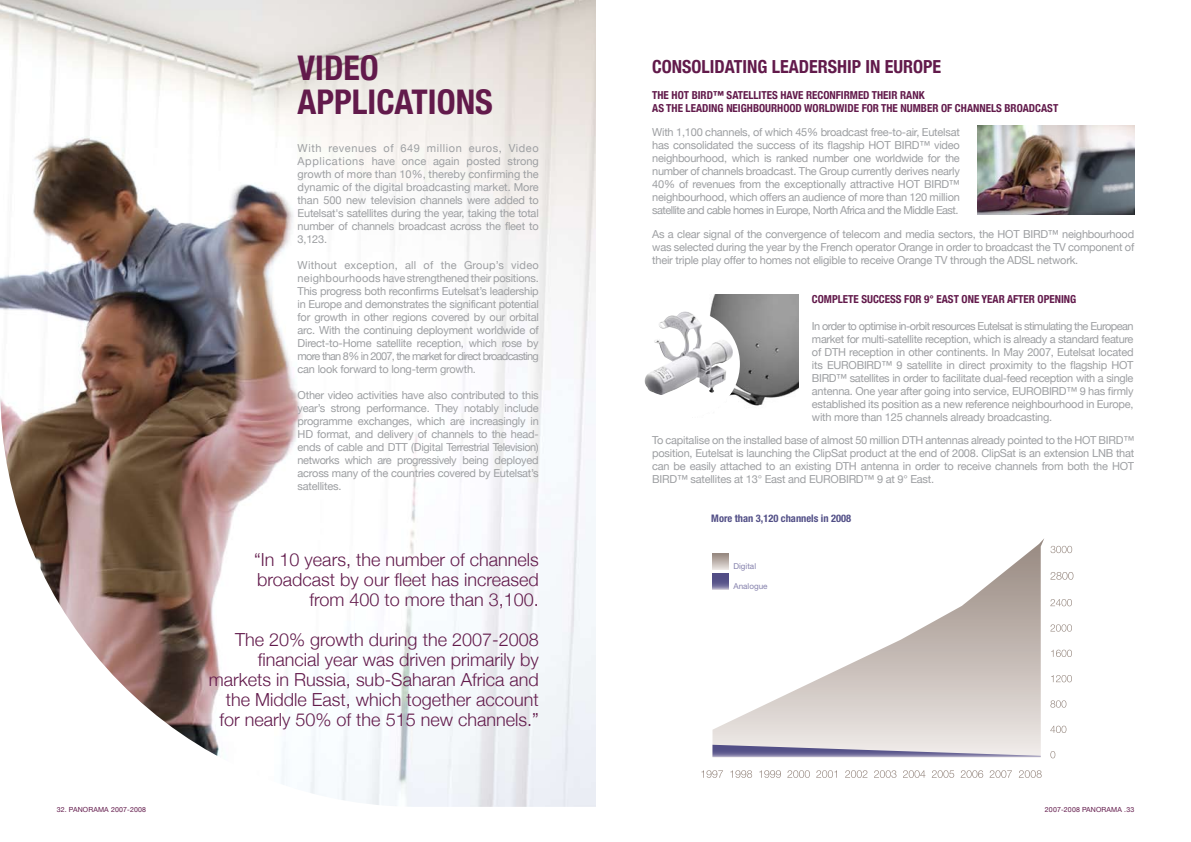
<style>
.page{position:relative;width:1191px;height:842px;background:#fff}
.page>*{position:absolute;margin:0;border:0;box-sizing:border-box;transform-origin:0 0}
.t1{font:700 condensed 34px/34px "Helvetica Neue";color:#621a4b}
.t2{font:300 18px/20px "Helvetica Neue";color:#621a4b;text-align:right}
.t3{font:700 condensed 18px "Helvetica Neue";color:#621a4b}
.t4{font:11px/13px "Helvetica Neue";letter-spacing:-.02em;color:#9d9fa2;text-align:justify}
.t5{font:700 condensed 11px/13px "Helvetica Neue";color:#621a4b}
.t6{font:700 condensed 10.4px "Helvetica Neue";color:#514e86}
.t7{font:8.1px "Helvetica Neue";color:#8682ad}
.t8{font:7px "Helvetica Neue";letter-spacing:.02em;color:#621a4b}
</style>
<div class="page">
<img style="left:0;top:0;width:595px;height:365px">
<svg style="left:0;top:365px;width:1074px;height:442px"></svg>
<img style="left:652px;top:295px;width:147px;height:123px">
<img style="left:977px;top:125px;width:157px;height:89px">
<div style="left:633px;top:311px;width:107px;height:106px;background:#fff;border-radius:50%"></div>
<img style="left:644px;top:312px;width:86px;height:83px">
<svg style="left:712px;top:538px;width:332px;height:219px"></svg>
<svg style="left:712px;top:745px;width:328px;height:12px;background:#a8a4bc"></svg>
<svg style="left:1050px;top:546px;width:22px;height:7px"></svg>
<svg style="left:1050px;top:599px;width:22px;height:7px"></svg>
<svg style="left:1050px;top:624px;width:22px;height:8px"></svg>
<svg style="left:1051px;top:650px;width:21px;height:7px"></svg>
<svg style="left:1051px;top:675px;width:21px;height:7px"></svg>
<svg style="left:1050px;top:700px;width:16px;height:8px"></svg>
<svg style="left:1050px;top:726px;width:16px;height:7px"></svg>
<svg style="left:1050px;top:751px;width:5px;height:7px"></svg>
<svg style="left:1050px;top:572px;width:23px;height:8px"></svg>
<svg style="left:712px;top:554px;width:16px;height:16px"></svg>
<svg style="left:712px;top:573px;width:16px;height:17px"></svg>
<svg style="left:701px;top:770px;width:22px;height:8px"></svg>
<svg style="left:730px;top:770px;width:22px;height:8px"></svg>
<svg style="left:759px;top:770px;width:22px;height:8px"></svg>
<svg style="left:787px;top:770px;width:23px;height:8px"></svg>
<svg style="left:816px;top:770px;width:21px;height:8px"></svg>
<svg style="left:845px;top:770px;width:22px;height:8px"></svg>
<svg style="left:874px;top:770px;width:22px;height:8px"></svg>
<svg style="left:903px;top:770px;width:22px;height:8px"></svg>
<svg style="left:931px;top:770px;width:23px;height:8px"></svg>
<svg style="left:960px;top:770px;width:23px;height:8px"></svg>
<svg style="left:989px;top:770px;width:23px;height:8px"></svg>
<svg style="left:1018px;top:770px;width:23px;height:8px"></svg>
<h1 class="t1" style="left:298px;top:51px;width:197px">VIDEO<br>APPLICATIONS</h1>
<p class="t4" style="left:298px;top:142px;width:243px">With revenues of 649 million euros, Video Applications have once again posted strong growth of more than 10%, thereby confirming the dynamic of the digital broadcasting market. More than 500 new television channels were added to Eutelsat's satellites during the year, taking the total number of channels broadcast across the fleet to 3,123.</p>
<p class="t4" style="left:298px;top:259px;width:243px">Without exception, all of the Group’s video neighbourhoods have strengthened their positions.<br>This progress both reconfirms Eutelsat’s leadership in Europe and demonstrates the significant potential for growth in other regions covered by our orbital arc. With the continuing deployment worldwide of Direct-to-Home satellite reception, which rose by more than 8% in 2007, the market for direct broadcasting can look forward to long-term growth.</p>
<p class="t4" style="left:298px;top:389px;width:243px">Other video activities have also contributed to this year’s strong performance. They notably include programme exchanges, which are increasingly in HD format, and delivery of channels to the head&shy;ends of cable and DTT (Digital Terrestrial Television) networks which are progressively being deployed across many of the countries covered by Eutelsat’s satellites.</p>
<h2 class="t2" style="left:254px;top:549px;width:286px">“In 10 years, the number of channels broadcast by our fleet has increased from 400 to more than 3,100.</h2>
<h2 class="t2" style="left:209px;top:629px;width:331px">The 20% growth during the 2007-2008 financial year was driven primarily by markets in Russia, sub-Saharan Africa and the Middle East, which together account for nearly 50% of the 515 new channels.”</h2>
<h2 class="t3" style="left:652px;top:55px;width:290px">CONSOLIDATING LEADERSHIP IN EUROPE</h2>
<p class="t5" style="left:652px;top:88px;width:407px">THE HOT BIRD™ SATELLITES HAVE RECONFIRMED THEIR RANK<br>AS THE LEADING NEIGHBOURHOOD WORLDWIDE FOR THE NUMBER OF CHANNELS BROADCAST</p>
<p class="t4" style="left:652px;top:125px;width:309px">With 1,100 channels, of which 45% broadcast free-to-air, Eutelsat has consolidated the success of its flagship HOT BIRD™ video neighbourhood, which is ranked number one worldwide for the number of channels broadcast. The Group currently derives nearly 40% of revenues from the exceptionally attractive HOT BIRD™ neighbourhood, which offers an audience of more than 120 million satellite and cable homes in Europe, North Africa and the Middle East.</p>
<p class="t4" style="left:652px;top:227px;width:483px">As a clear signal of the convergence of telecom and media sectors, the HOT BIRD™ neighbourhood was selected during the year by the French operator Orange in order to broadcast the TV component of their triple play offer to homes not eligible to receive Orange TV through the ADSL network.</p>
<p class="t5" style="left:812px;top:292px;width:266px">COMPLETE SUCCESS FOR 9° EAST ONE YEAR AFTER OPENING</p>
<p class="t4" style="left:812px;top:319px;width:323px">In order to optimise in-orbit resources Eutelsat is stimulating the European market for multi-satellite reception, which is already a standard feature of DTH reception in other continents. In May 2007, Eutelsat located its EUROBIRD™ 9 satellite in direct proximity to the flagship HOT BIRD™ satellites in order to facilitate dual-feed reception with a single antenna. One year after going into service, EUROBIRD™ 9 has firmly established its position as a new reference neighbourhood in Europe, with more than 125 channels already broadcasting.</p>
<p class="t4" style="left:652px;top:433px;width:483px">To capitalise on the installed base of almost 50 million DTH antennas already pointed to the HOT BIRD™ position, Eutelsat is launching the ClipSat product at the end of 2008. ClipSat is an extension LNB that can be easily attached to an existing DTH antenna in order to receive channels from both the HOT BIRD™ satellites at 13° East and EUROBIRD™ 9 at 9° East.</p>
<p class="t6" style="left:711px;top:512px;width:141px">More than 3,120 channels in 2008</p>
<p class="t7" style="left:733px;top:562px;width:24px">Digital</p>
<p class="t7" style="left:733px;top:581px;width:36px">Analogue</p>
<p class="t8" style="left:57px;top:805px;width:91px">32. PANORAMA 2007-2008</p>
<p class="t8" style="left:1045px;top:805px;width:91px">2007-2008 PANORAMA .33</p>
</div>
